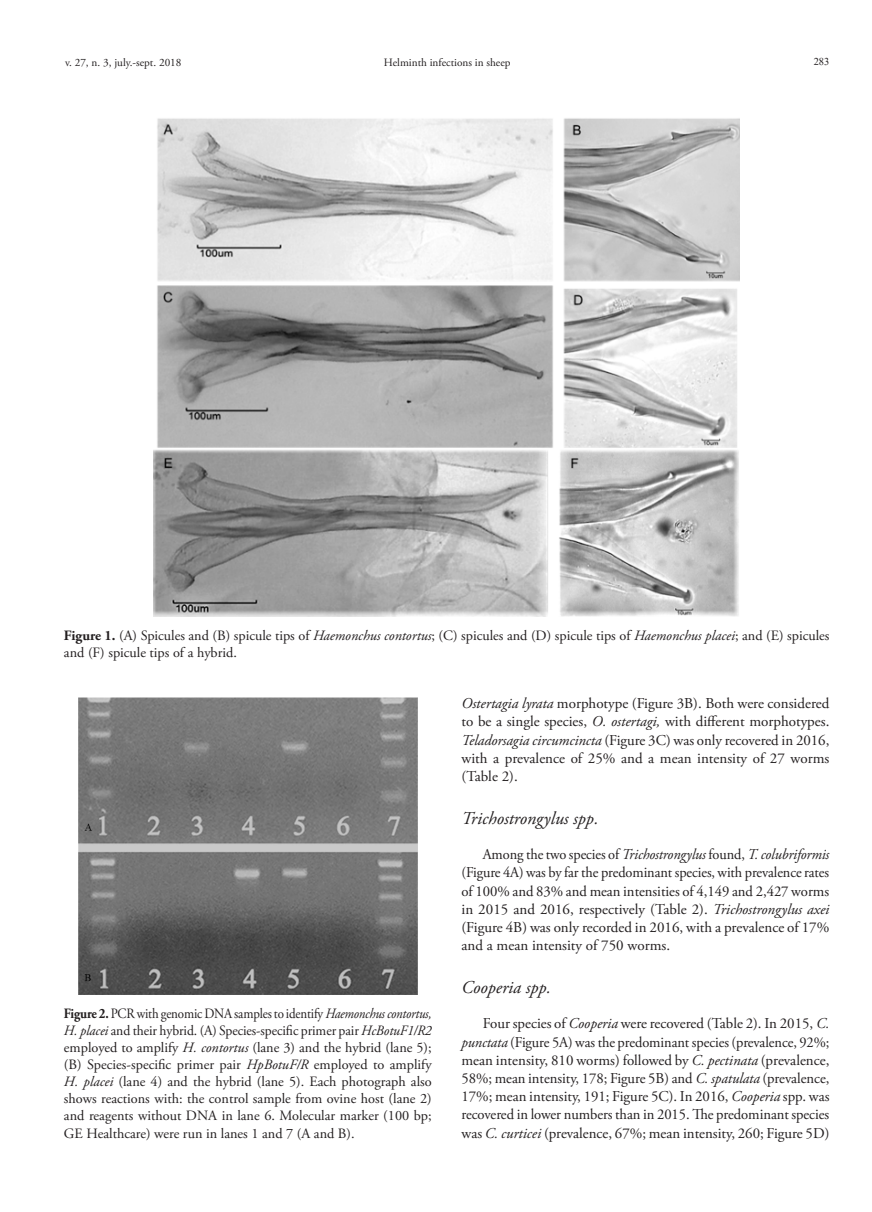
<style>
.page{position:relative;width:872px;height:1212px;background:#fff}
.page>*{position:absolute;margin:0;border:0;box-sizing:border-box;transform-origin:0 0}
.Heading2{font:italic 18px "Adobe Garamond Pro";color:#231f20}
.Paragraph{font:15px/18.1px "Adobe Garamond Pro";color:#231f20;text-align:justify}
.Paragraph-2{font:15px/18.1px "Adobe Garamond Pro";color:#231f20;text-align:justify;scale:.96 1}
.FigureCaption{font:14.25px/17.1px "Adobe Garamond Pro";color:#231f20;text-align:justify;scale:.91 1}
.FigureCaption-2{font:14.25px/17.1px "Adobe Garamond Pro";color:#231f20}
.t1{font:11.25px "Adobe Garamond Pro";color:#231f20}
.s1{font-weight:700}
.s2{font-style:italic}
</style>
<div class="page">
<img style="left:154px;top:118px;width:585px;height:499px">
<img style="left:78px;top:697px;width:339px;height:298px">
<p class="t1" style="left:65px;top:56px;width:118px">v. 27, n. 3, july.-sept. 2018</p>
<p class="t1" style="left:384px;top:55px;width:128px">Helminth infections in sheep</p>
<p class="FigureCaption-2" style="left:64px;top:628px;width:767px"><span class="s1">Figure 1.</span> (A) Spicules and (B) spicule tips of <span class="s2">Haemonchus contortus</span>; (C) spicules and (D) spicule tips of <span class="s2">Haemonchus placei</span>; and (E) spicules and (F) spicule tips of a hybrid.</p>
<p class="FigureCaption" style="left:64px;top:1005px;width:406px"><span class="s1">Figure 2.</span> PCR with genomic DNA samples to identify <span class="s2">Haemonchus contortus, H. placei</span> and their hybrid. (A) Species-specific primer pair <span class="s2">HcBotuF1/R2 </span>employed to amplify <span class="s2">H. contortus</span> (lane 3) and the hybrid (lane 5); (B) Species-specific primer pair <span class="s2">HpBotuF/R</span> employed to amplify <span class="s2">H. placei</span> (lane 4) and the hybrid (lane 5). Each photograph also shows reactions with: the control sample from ovine host (lane 2) and reagents without DNA in lane 6. Molecular marker (100 bp; GE Healthcare) were run in lanes 1 and 7 (A and B).</p>
<p class="Paragraph" style="left:461px;top:695px;width:369px"><span class="s2">Ostertagia lyrata</span> morphotype (Figure 3B). Both were considered to be a single species, <span class="s2">O. ostertagi,</span> with different morphotypes.<br><span class="s2">Teladorsagia circumcincta</span> (Figure 3C) was only recovered in 2016, with a prevalence of 25% and a mean intensity of 27 worms (Table 2).</p>
<p class="Heading2" style="left:461px;top:807px;width:138px">Trichostrongylus spp.</p>
<p class="Paragraph-2" style="left:461px;top:846px;width:385px;text-indent:21px">Among the two species of <span class="s2">Trichostrongylus</span> found, <span class="s2">T. colubriformis </span>(Figure 4A) was by far the predominant species, with prevalence rates of 100% and 83% and mean intensities of 4,149 and 2,427 worms in 2015 and 2016, respectively (Table 2). <span class="s2">Trichostrongylus axei </span>(Figure 4B) was only recorded in 2016, with a prevalence of 17% and a mean intensity of 750 worms.</p>
<p class="Heading2" style="left:461px;top:977px;width:91px">Cooperia spp.</p>
<p class="Paragraph" style="left:461px;top:1015px;width:369px;text-indent:21px">Four species of <span class="s2">Cooperia</span> were recovered (Table 2). In 2015, <span class="s2">C. punctata</span> (Figure 5A) was the predominant species (prevalence, 92%; mean intensity, 810 worms) followed by <span class="s2">C. pectinata</span> (prevalence, 58%; mean intensity, 178; Figure 5B) and <span class="s2">C. spatulata</span> (prevalence, 17%; mean intensity, 191; Figure 5C). In 2016, <span class="s2">Cooperia</span> spp. was recovered in lower numbers than in 2015. The predominant species was <span class="s2">C. curticei</span> (prevalence, 67%; mean intensity, 260; Figure 5D)</p>
</div>
